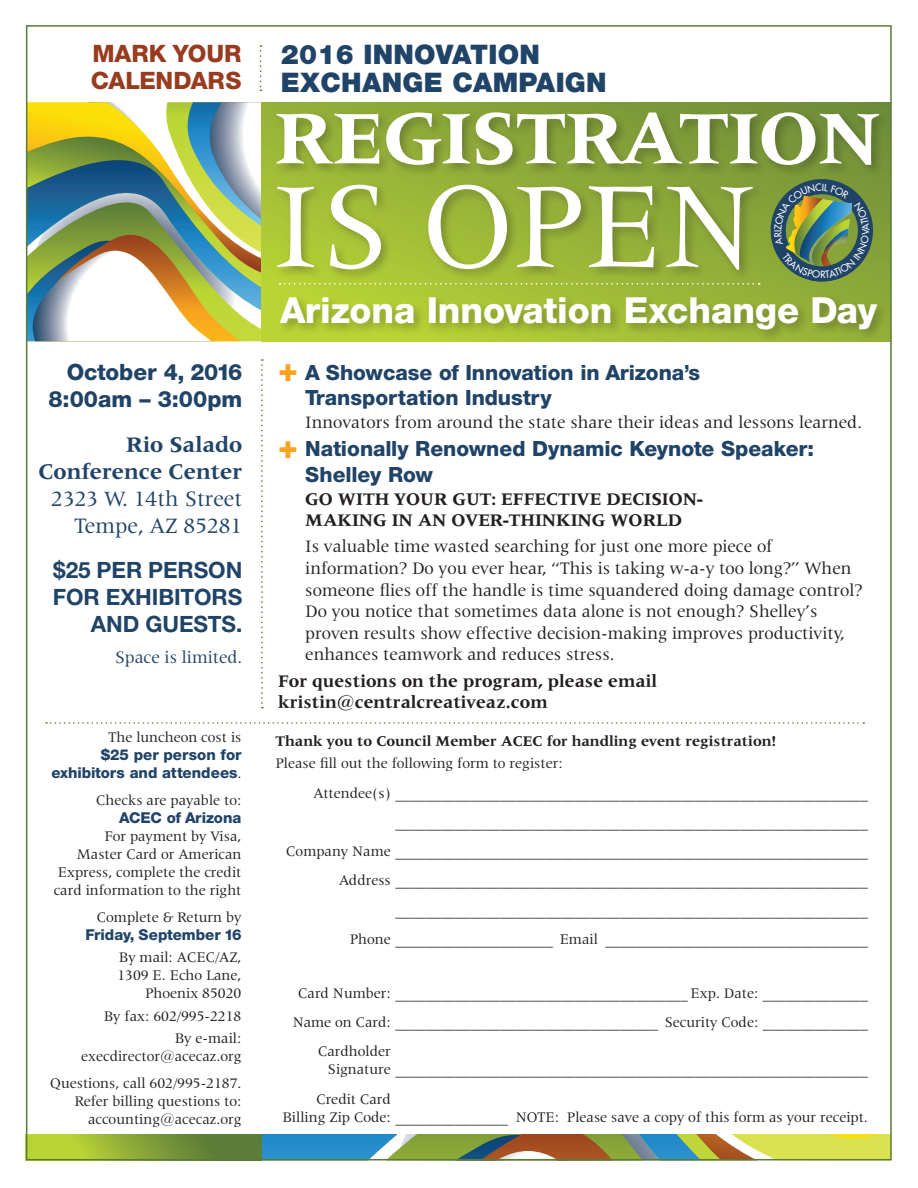
<style>
.page{position:relative;width:918px;height:1188px;background:#fff}
.page>*{position:absolute;margin:0;border:0;box-sizing:border-box;transform-origin:0 0}
.t1{font:126.3px "Latin 725 BT";color:#fff}
.t2{font:700 77.1px "Latin 725 BT";color:#fff}
.t3{font:800 36px "Helvetica Neue";color:#fff}
.t4{font:900 27px/28.5px "Helvetica Neue";letter-spacing:.01em;color:#204368}
.t5{font:800 24px/27px "Helvetica Neue";color:#983c1f}
.t6{font:700 22.5px/27px "Helvetica Neue";letter-spacing:-.005em;color:#204368;text-align:right}
.t7{font:22.5px/27px "Latin 725 BT";color:#204368;text-align:right}
.t8{font:800 22.5px/26.7px "Helvetica Neue";color:#204368;text-align:right}
.t9{font:700 22.5px/27px "Latin 725 BT";color:#204368;text-align:right}
.t10{font:800 21px/25.2px "Helvetica Neue";color:#204368}
.Text_2{font:18px/21.6px "Latin 725 BT";color:#231f20}
.Text_2-2{font:700 18px/21.6px "Latin 725 BT";color:#231f20}
.t11{font:18px "Latin 725 BT";color:#204368}
.Text_2-3{font:15px/18px "Latin 725 BT";color:#231f20;text-align:right}
.Text_2-4{font:800 15px/18px "Helvetica Neue";color:#204368;text-align:right}
.Text_2-5{font:700 15px "Latin 725 BT";color:#231f20}
.t12{font:9.6px "Futura";color:#fff}
.s1{font-family:"Latin 725 BT";font-weight:400;color:#231f20}
.s2{font-family:"Helvetica Neue";font-weight:800;color:#204368}
.s3{font-size:33px;color:#f9a31e}
</style>
<div class="page">
<svg style="left:262px;top:1134px;width:627px;height:23px"></svg>
<svg style="left:29px;top:1134px;width:233px;height:23px"></svg>
<svg style="left:29px;top:102px;width:233px;height:239px"></svg>
<svg style="left:262px;top:102px;width:627px;height:239px"></svg>
<div style="left:274px;top:181px;width:490px;height:101px;background:#231f20;opacity:.3"></div>
<div style="left:274px;top:109px;width:617px;height:68px;background:#231f20;opacity:.3"></div>
<svg style="left:46px;top:722px;width:818px;height:2px"></svg>
<svg style="left:261px;top:359px;width:2px;height:349px"></svg>
<svg style="left:260px;top:45px;width:2px;height:46px"></svg>
<svg style="left:280px;top:283px;width:480px;height:2px"></svg>
<div style="left:277px;top:294px;width:612px;height:49px;background:#231f20;opacity:.3"></div>
<svg style="left:768px;top:177px;width:108px;height:107px"></svg>
<p class="t5" style="left:91px;top:40px;width:152px">MARK YOUR<br>CALENDARS</p>
<p class="t8" style="left:48px;top:358px;width:195px">October 4, 2016<br>8:00am – 3:00pm</p>
<p class="t9" style="left:38px;top:431px;width:205px">Rio Salado<br>Conference Center</p>
<p class="t7" style="left:51px;top:485px;width:193px">2323 W. 14th Street<br>Tempe, AZ 85281</p>
<p class="t6" style="left:53px;top:556px;width:191px">$25 PER PERSON<br>FOR EXHIBITORS<br>AND GUESTS.</p>
<p class="t11" style="left:115px;top:647px;width:129px">Space is limited.</p>
<p class="Text_2-4" style="left:51px;top:727px;width:192px"><span class="s1">The luncheon cost is<br></span>$25 per person for exhibitors and attendees<span class="s1">.</span></p>
<p class="Text_2-3" style="left:54px;top:791px;width:189px">Checks are payable to:<br><span class="s2">ACEC of Arizona<br></span>For payment by Visa,<br>Master Card or American<br>Express, complete the credit card information to the right</p>
<p class="Text_2-4" style="left:85px;top:907px;width:158px"><span class="s1">Complete &amp; Return by<br></span>Friday, September 16</p>
<p class="Text_2-3" style="left:117px;top:948px;width:126px">By mail: ACEC/AZ,<br>1309 E. Echo Lane,<br>Phoenix 85020</p>
<p class="Text_2-3" style="left:104px;top:1007px;width:139px">By fax: 602/995-2218</p>
<p class="Text_2-3" style="left:81px;top:1029px;width:162px">By e-mail: execdirector@acecaz.org</p>
<p class="Text_2-3" style="left:50px;top:1074px;width:193px">Questions, call 602/995-2187.<br>Refer billing questions to: accounting@acecaz.org</p>
<p class="t4" style="left:281px;top:40px;width:327px">2016 INNOVATION<br>EXCHANGE CAMPAIGN</p>
<p class="t2" style="left:275px;top:94px;width:606px">REGISTRATION</p>
<p class="t1" style="left:273px;top:155px;width:484px">IS OPEN</p>
<p class="t12" style="left:772px;top:232px;width:4px;rotate:-90deg">I</p>
<p class="t3" style="left:280px;top:289px;width:599px">Arizona Innovation Exchange Day</p>
<p class="t10" style="left:305px;top:360px;width:396px;text-indent:-27px"><span class="s3">+</span> A Showcase of Innovation in Arizona’s<br>Transportation Industry</p>
<p class="Text_2" style="left:305px;top:412px;width:558px">Innovators from around the state share their ideas and lessons learned.</p>
<p class="t10" style="left:305px;top:436px;width:510px;text-indent:-27px"><span class="s3">+</span> Nationally Renowned Dynamic Keynote Speaker:<br>Shelley Row</p>
<p class="Text_2-2" style="left:305px;top:488px;width:400px">GO WITH YOUR GUT: EFFECTIVE DECISION-<br>MAKING IN AN OVER-THINKING WORLD</p>
<p class="Text_2" style="left:305px;top:536px;width:559px">Is valuable time wasted searching for just one more piece of information? Do you ever hear, “This is taking w-a-y too long?” When someone flies off the handle is time squandered doing damage control?<br>Do you notice that sometimes data alone is not enough? Shelley’s proven results show effective decision-making improves productivity, enhances teamwork and reduces stress.</p>
<p class="Text_2-2" style="left:278px;top:670px;width:380px">For questions on the program, please email kristin@centralcreativeaz.com</p>
<p class="Text_2-5" style="left:275px;top:732px;width:503px">Thank you to Council Member ACEC for handling event registration!</p>
<p class="Text_2-3" style="left:275px;top:755px;width:289px">Please fill out the following form to register:</p>
<p class="Text_2-3" style="left:313px;top:784px;width:556px">Attendee(s) _______________________________________________________________</p>
<p class="Text_2-3" style="left:395px;top:813px;width:474px">_______________________________________________________________</p>
<p class="Text_2-3" style="left:286px;top:842px;width:583px">Company Name _______________________________________________________________</p>
<p class="Text_2-3" style="left:339px;top:872px;width:530px">Address _______________________________________________________________</p>
<p class="Text_2-3" style="left:395px;top:901px;width:474px">_______________________________________________________________</p>
<p class="Text_2-3" style="left:350px;top:930px;width:520px">Phone _____________________ Email ___________________________________</p>
<p class="Text_2-3" style="left:298px;top:984px;width:571px">Card Number: _______________________________________ Exp. Date: ______________</p>
<p class="Text_2-3" style="left:293px;top:1013px;width:577px">Name on Card: ___________________________________ Security Code: ______________</p>
<p class="Text_2-3" style="left:328px;top:1043px;width:542px;text-align:left;text-indent:-9px">Cardholder<br>Signature _______________________________________________________________</p>
<p class="Text_2-3" style="left:282px;top:1090px;width:587px;text-align:left;text-indent:34px">Credit Card<br>Billing Zip Code: _______________ NOTE: Please save a copy of this form as your receipt.</p>
</div>
